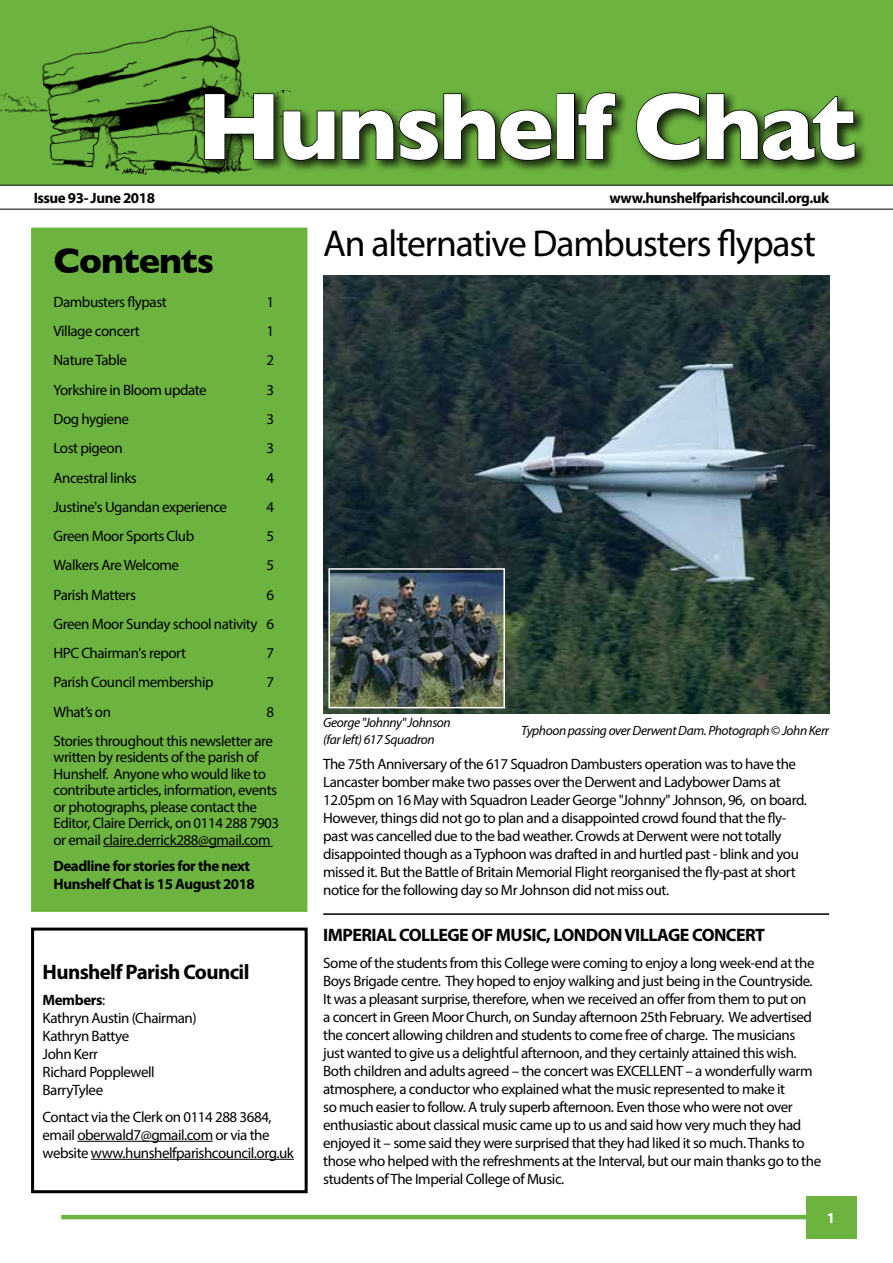
<style>
.page{position:relative;width:893px;height:1263px;background:#fff}
.page>*{position:absolute;margin:0;border:0;box-sizing:border-box;transform-origin:0 0}
.t1{font:700 96px "Gill Sans";letter-spacing:-.03em;color:#fff}
.t2{font:37.5px "Myriad Pro";letter-spacing:-.03em;color:#000}
.t3{font:700 36px "Gill Sans";letter-spacing:-.03em;color:#000}
.t4{font:700 21px "Myriad Pro";letter-spacing:-.03em;color:#000}
.t5{font:700 18px "Myriad Pro";letter-spacing:-.03em;color:#000}
.t6{font:15px/18px "Myriad Pro";letter-spacing:-.03em;color:#000}
.t7{font:700 15px/18px "Myriad Pro";letter-spacing:-.03em;color:#000}
.t8{font:700 15px "Myriad Pro";color:#fff}
.t9{font:italic 13.5px/16.2px "Myriad Pro";letter-spacing:-.03em;color:#000}
.s1{font-weight:700}
.s2{font-style:normal}
</style>
<div class="page">
<div style="left:0;top:0;width:893px;height:192px;background:#6cb33f"></div>
<img style="left:0;top:25px;width:297px;height:160px">
<div style="left:27px;top:223px;width:285px;height:693px;background:#6cb33f;border:4px solid #fff"></div>
<div style="left:200px;top:89px;width:668px;height:84px;background:#000;opacity:.75"></div>
<svg style="left:203px;top:93px;width:72px;height:68px;background:#274216"></svg>
<svg style="left:282px;top:93px;width:271px;height:68px"></svg>
<div style="left:557px;top:93px;width:18px;height:67px;border:2px solid #000"></div>
<svg style="left:577px;top:92px;width:40px;height:69px;background:#32531d"></svg>
<svg style="left:635px;top:92px;width:222px;height:70px"></svg>
<svg style="left:0;top:185px;width:893px;height:24px"></svg>
<hr style="left:103px;top:846px;width:170px;height:1px;background:#000">
<hr style="left:77px;top:1141px;width:136px;height:1px;background:#000">
<hr style="left:91px;top:1159px;width:203px;height:1px;background:#000">
<div style="left:31px;top:927px;width:277px;height:266px;border:3px solid #000"></div>
<img style="left:323px;top:276px;width:506px;height:438px">
<img style="left:331px;top:573px;width:171px;height:132px">
<div style="left:328px;top:568px;width:177px;height:140px;border:2px solid #fff"></div>
<hr style="left:323px;top:913px;width:506px;height:2px;background:#000">
<hr style="left:61px;top:1215px;width:768px;height:4px;background:#6cb33f">
<div style="left:806px;top:1196px;width:50px;height:43px;background:#6cb33f"></div>
<h1 class="t1" style="left:197px;top:50px;width:661px">Hunshelf Chat</h1>
<p class="t7" style="left:34px;top:188px;width:123px">Issue 93- June 2018</p>
<p class="t7" style="left:609px;top:188px;width:221px">www.hunshelfparishcouncil.org.uk</p>
<h3 class="t3" style="left:54px;top:233px;width:162px">Contents</h3>
<p class="t6" style="left:54px;top:293px;width:115px">Dambusters flypast</p>
<p class="t6" style="left:266px;top:293px;width:9px">1</p>
<p class="t6" style="left:54px;top:322px;width:88px">Village concert</p>
<p class="t6" style="left:266px;top:322px;width:9px">1</p>
<p class="t6" style="left:54px;top:351px;width:75px">Nature Table</p>
<p class="t6" style="left:266px;top:351px;width:9px">2</p>
<p class="t6" style="left:54px;top:380px;width:155px">Yorkshire in Bloom update</p>
<p class="t6" style="left:266px;top:380px;width:9px">3</p>
<p class="t6" style="left:54px;top:410px;width:77px">Dog hygiene</p>
<p class="t6" style="left:266px;top:410px;width:9px">3</p>
<p class="t6" style="left:54px;top:439px;width:71px">Lost pigeon</p>
<p class="t6" style="left:266px;top:439px;width:9px">3</p>
<p class="t6" style="left:54px;top:468px;width:85px">Ancestral links</p>
<p class="t6" style="left:266px;top:468px;width:9px">4</p>
<p class="t6" style="left:54px;top:497px;width:175px">Justine's Ugandan experience</p>
<p class="t6" style="left:266px;top:497px;width:9px">4</p>
<p class="t6" style="left:54px;top:527px;width:142px">Green Moor Sports Club</p>
<p class="t6" style="left:266px;top:527px;width:9px">5</p>
<p class="t6" style="left:54px;top:556px;width:127px">Walkers Are Welcome</p>
<p class="t6" style="left:266px;top:556px;width:9px">5</p>
<p class="t6" style="left:54px;top:585px;width:84px">Parish Matters</p>
<p class="t6" style="left:54px;top:580px;width:222px;line-height:29.2px;text-align:justify;text-indent:213px">6<br>Green Moor Sunday school nativity 6<br>HPC Chairman's report</p>
<p class="t6" style="left:266px;top:644px;width:9px">7</p>
<p class="t6" style="left:54px;top:673px;width:162px">Parish Council membership</p>
<p class="t6" style="left:266px;top:673px;width:9px">7</p>
<p class="t6" style="left:54px;top:702px;width:59px">What’s on</p>
<p class="t6" style="left:54px;top:697px;width:222px;line-height:29.2px;text-align:right">8<br>Stories throughout this newsletter are</p>
<p class="t6" style="left:54px;top:749px;width:227px;line-height:16.5px">written by residents of the parish of Hunshelf. Anyone who would like to contribute articles, information, events or photographs, please contact the Editor, Claire Derrick, on 0114 288 7903 or email claire.derrick288@gmail.com</p>
<p class="t7" style="left:54px;top:857px;width:203px">Deadline for stories for the next<br>Hunshelf Chat is 15 August 2018</p>
<h3 class="t4" style="left:43px;top:958px;width:208px">Hunshelf Parish Council</h3>
<p class="t6" style="left:43px;top:991px;width:156px"><span class="s1">Members</span>:<br>Kathryn Austin (Chairman)<br>Kathryn Battye<br>John Kerr<br>Richard Popplewell<br>BarryTylee</p>
<p class="t6" style="left:43px;top:1107px;width:253px">Contact via the Clerk on 0114 288 3684, email oberwald7@gmail.com or via the website www.hunshelfparishcouncil.org.uk</p>
<h2 class="t2" style="left:323px;top:220px;width:494px">An alternative Dambusters flypast</h2>
<p class="t9" style="left:323px;top:714px;width:129px">George "Johnny" Johnson (far left) 617 Squadron</p>
<p class="t9" style="left:521px;top:722px;width:310px">Typhoon passing over Derwent Dam. Photograph <span class="s2">©</span> John Kerr</p>
<p class="t6" style="left:323px;top:754px;width:485px">The 75th Anniversary of the 617 Squadron Dambusters operation was to have the Lancaster bomber make two passes over the Derwent and Ladybower Dams at 12.05pm on 16 May with Squadron Leader George "Johnny" Johnson, 96, on board.<br>However, things did not go to plan and a disappointed crowd found that the fly&shy;past was cancelled due to the bad weather. Crowds at Derwent were not totally disappointed though as a Typhoon was drafted in and hurtled past - blink and you missed it. But the Battle of Britain Memorial Flight reorganised the fly-past at short notice for the following day so Mr Johnson did not miss out.</p>
<p class="t5" style="left:323px;top:923px;width:443px">IMPERIAL COLLEGE OF MUSIC, LONDON VILLAGE CONCERT</p>
<p class="t6" style="left:323px;top:953px;width:499px">Some of the students from this College were coming to enjoy a long week-end at the Boys Brigade centre. They hoped to enjoy walking and just being in the Countryside.<br>It was a pleasant surprise, therefore, when we received an offer from them to put on<br>a concert in Green Moor Church, on Sunday afternoon 25th February. We advertised the concert allowing children and students to come free of charge. The musicians<br>just wanted to give us a delightful afternoon, and they certainly attained this wish.<br>Both children and adults agreed – the concert was EXCELLENT – a wonderfully warm atmosphere, a conductor who explained what the music represented to make it<br>so much easier to follow. A truly superb afternoon. Even those who were not over enthusiastic about classical music came up to us and said how very much they had enjoyed it – some said they were surprised that they had liked it so much. Thanks to those who helped with the refreshments at the Interval, but our main thanks go to the students of The Imperial College of Music.</p>
<p class="t8" style="left:827px;top:1208px;width:10px">1</p>
</div>
